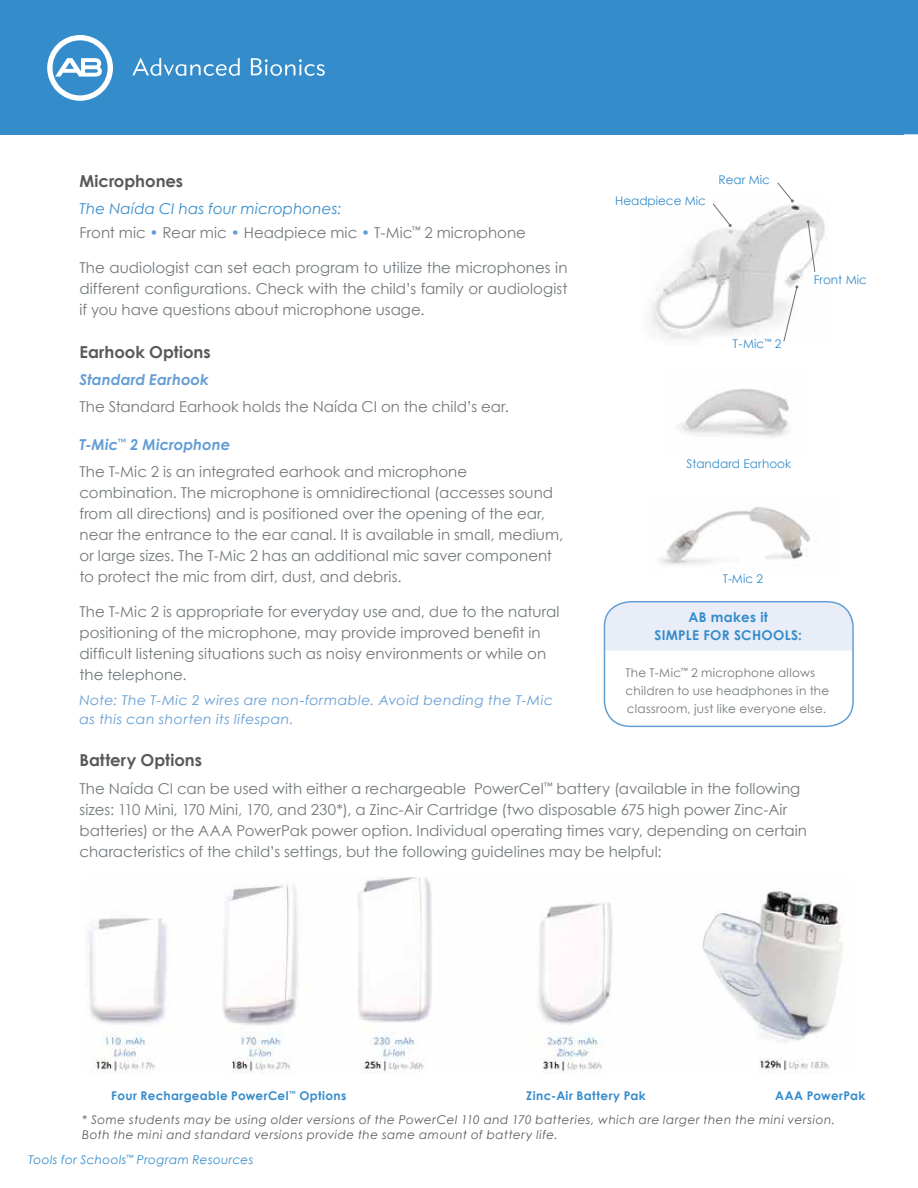
<style>
.page{position:relative;width:918px;height:1188px;background:#fff}
.page>*{position:absolute;margin:0;border:0;box-sizing:border-box;transform-origin:0 0}
.t1{font:700 16.5px "Century Gothic";color:#58595b}
.t2{font:15px/21px "Century Gothic";color:#72787c}
.t3{font:italic 700 15px "Century Gothic";color:#649dd4}
.t4{font:italic 13.5px/19.5px "Century Gothic";letter-spacing:.03em;color:#649dd4;scale:1.05 1}
.t5{font:700 13.5px/18px "Century Gothic";letter-spacing:.02em;color:#358ccb;text-align:center}
.t6{font:italic 12px/15px "Century Gothic";letter-spacing:.04em;color:#565d60}
.t7{font:12px/18px "Century Gothic";letter-spacing:.02em;color:#72787c}
.t8{font:700 12px "Century Gothic";letter-spacing:.03em;color:#358ccb}
.t9{font:12px "Century Gothic";color:#358ccb}
.t10{font:italic 12px "Century Gothic";letter-spacing:.03em;color:#358ccb}
.s1{font-style:italic;color:#358ccb}
.s2{color:#649dd4}
.s3{font-weight:700;font-style:italic;color:#649dd4}
</style>
<div class="page">
<div style="left:0;top:0;width:918px;height:135px;background:#358ccb"></div>
<svg style="left:47px;top:35px;width:66px;height:66px"></svg>
<svg style="left:132px;top:58px;width:108px;height:18px;background:#63a6d6"></svg>
<svg style="left:251px;top:58px;width:74px;height:18px"></svg>
<div style="left:604px;top:602px;width:248px;height:48px;background:#e8edf8"></div>
<div style="left:604px;top:601px;width:250px;height:126px;border:2px solid #649dd4;border-radius:26px"></div>
<img style="left:661px;top:507px;width:150px;height:58px">
<img style="left:88px;top:877px;width:755px;height:197px">
<img style="left:678px;top:388px;width:111px;height:50px">
<div style="left:904px;top:134px;width:14px;height:9px;background:#fff"></div>
<img style="left:651px;top:202px;width:174px;height:138px">
<svg style="left:712px;top:203px;width:20px;height:24px"></svg>
<svg style="left:783px;top:285px;width:15px;height:57px"></svg>
<svg style="left:777px;top:182px;width:17px;height:20px"></svg>
<svg style="left:806px;top:220px;width:10px;height:53px"></svg>
<p class="t1" style="left:80px;top:171px;width:105px">Microphones</p>
<p class="t2" style="left:80px;top:197px;width:448px;line-height:24px"><span class="s1">The Naída CI has four microphones:<br></span>Front mic <span class="s2">•</span> Rear mic <span class="s2">•</span> Headpiece mic <span class="s2">•</span> T-Mic<sup>™</sup> 2 microphone</p>
<p class="t2" style="left:79px;top:257px;width:489px;text-align:justify">The audiologist can set each program to utilize the microphones in different configurations. Check with the child’s family or audiologist if you have questions about microphone usage.</p>
<p class="t1" style="left:80px;top:342px;width:133px">Earhook Options</p>
<p class="t3" style="left:80px;top:370px;width:131px">Standard Earhook</p>
<p class="t2" style="left:80px;top:396px;width:431px">The Standard Earhook holds the Naída CI on the child’s ear.</p>
<p class="t2" style="left:79px;top:431px;width:389px;line-height:27px"><span class="s3">T-Mic</span><sup>™</sup> <span class="s3">2 Microphone<br></span>The T-Mic 2 is an integrated earhook and microphone</p>
<p class="t2" style="left:79px;top:482px;width:485px">combination. The microphone is omnidirectional (accesses sound from all directions) and is positioned over the opening of the ear, near the entrance to the ear canal. It is available in small, medium, or large sizes. The T-Mic 2 has an additional mic saver component to protect the mic from dirt, dust, and debris.</p>
<p class="t2" style="left:79px;top:601px;width:482px">The T-Mic 2 is appropriate for everyday use and, due to the natural positioning of the microphone, may provide improved benefit in difficult listening situations such as noisy environments or while on the telephone.</p>
<p class="t4" style="left:80px;top:690px;width:453px">Note: The T-Mic 2 wires are non-formable. Avoid bending the T-Mic as this can shorten its lifespan.</p>
<p class="t9" style="left:615px;top:193px;width:92px">Headpiece Mic</p>
<p class="t9" style="left:718px;top:172px;width:53px">Rear Mic</p>
<p class="t9" style="left:733px;top:337px;width:50px">T-Mic<sup>™</sup> 2</p>
<p class="t9" style="left:814px;top:273px;width:55px">Front Mic</p>
<p class="t9" style="left:686px;top:456px;width:106px">Standard Earhook</p>
<p class="t9" style="left:723px;top:572px;width:42px">T-Mic 2</p>
<p class="t5" style="left:654px;top:607px;width:149px">AB makes it<br>SIMPLE FOR SCHOOLS:</p>
<p class="t7" style="left:625px;top:664px;width:205px">The T-Mic<sup>™</sup> 2 microphone allows children to use headphones in the classroom, just like everyone else.</p>
<p class="t1" style="left:80px;top:750px;width:124px">Battery Options</p>
<p class="t2" style="left:79px;top:778px;width:729px">The Naída CI can be used with either a rechargeable PowerCel<sup>™</sup> battery (available in the following sizes: 110 Mini, 170 Mini, 170, and 230*), a Zinc-Air Cartridge (two disposable 675 high power Zinc-Air batteries) or the AAA PowerPak power option. Individual operating times vary, depending on certain characteristics of the child’s settings, but the following guidelines may be helpful:</p>
<p class="t8" style="left:111px;top:1089px;width:237px">Four Rechargeable PowerCel<sup>™</sup> Options</p>
<p class="t8" style="left:526px;top:1089px;width:121px">Zinc-Air Battery Pak</p>
<p class="t8" style="left:775px;top:1089px;width:92px">AAA PowerPak</p>
<p class="t6" style="left:82px;top:1112px;width:754px">* Some students may be using older versions of the PowerCel 110 and 170 batteries, which are larger then the mini version.<br>Both the mini and standard versions provide the same amount of battery life.</p>
<p class="t10" style="left:29px;top:1152px;width:226px">Tools for Schools<sup>™</sup> Program Resources</p>
</div>
